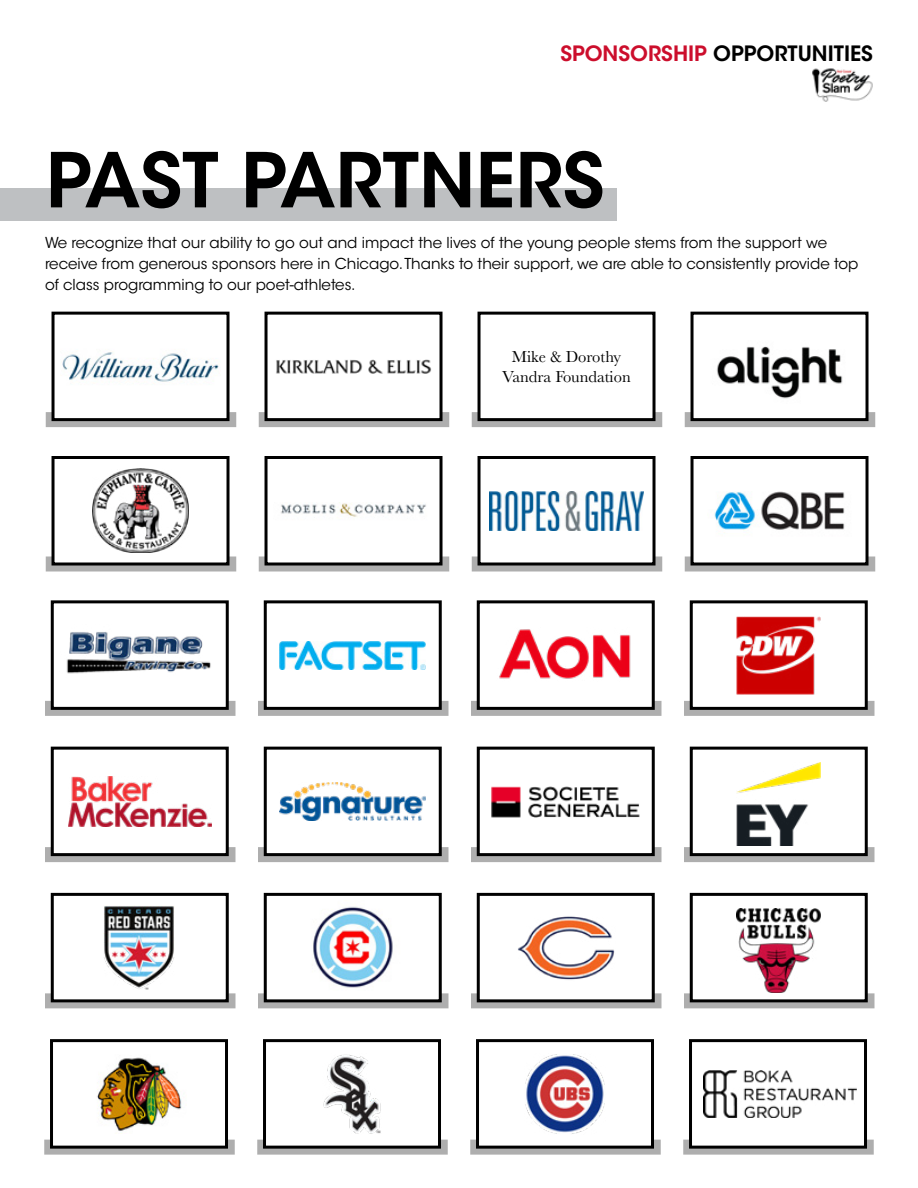
<style>
.page{position:relative;width:918px;height:1188px;background:#fff}
.page>*{position:absolute;margin:0;border:0;box-sizing:border-box;transform-origin:0 0}
.t1{font:600 75px "ITC Avant Garde Std";color:#000}
.t2{font:600 21px "ITC Avant Garde Std";color:#000}
.t3{font:16.5px/19.8px "Baskerville";color:#000;text-align:center}
.t4{font:15px/21px "ITC Avant Garde Std";color:#000}
.s1{color:#cc0e2c}
</style>
<div class="page">
<div style="left:0;top:188px;width:616px;height:33px;background:#bec0c2"></div>
<img style="left:812px;top:68px;width:61px;height:34px">
<svg style="left:46px;top:412px;width:190px;height:15px"></svg>
<div style="left:53px;top:313px;width:175px;height:107px;background:#fff"></div>
<img style="left:62px;top:352px;width:157px;height:30px">
<div style="left:52px;top:312px;width:178px;height:109px;border:3px solid #000"></div>
<svg style="left:259px;top:412px;width:190px;height:15px"></svg>
<div style="left:266px;top:313px;width:175px;height:107px;background:#fff"></div>
<img style="left:276px;top:359px;width:156px;height:15px">
<div style="left:265px;top:312px;width:178px;height:109px;border:3px solid #000"></div>
<svg style="left:472px;top:412px;width:190px;height:15px"></svg>
<div style="left:478px;top:312px;width:178px;height:109px;background:#fff;border:3px solid #000"></div>
<svg style="left:685px;top:412px;width:190px;height:15px"></svg>
<img style="left:695px;top:346px;width:170px;height:71px">
<div style="left:691px;top:312px;width:178px;height:109px;border:3px solid #000"></div>
<div style="left:46px;top:556px;width:190px;height:16px;background:#aeaeae"></div>
<div style="left:53px;top:458px;width:175px;height:106px;background:#fff"></div>
<img style="left:93px;top:469px;width:95px;height:84px">
<div style="left:52px;top:456px;width:178px;height:110px;border:3px solid #000"></div>
<div style="left:259px;top:556px;width:190px;height:16px;background:#aeaeae"></div>
<div style="left:266px;top:458px;width:175px;height:106px;background:#fff"></div>
<img style="left:281px;top:502px;width:145px;height:16px">
<div style="left:265px;top:456px;width:178px;height:110px;border:3px solid #000"></div>
<div style="left:472px;top:556px;width:190px;height:16px;background:#aeaeae"></div>
<div style="left:479px;top:458px;width:175px;height:106px;background:#fff"></div>
<img style="left:490px;top:491px;width:153px;height:39px">
<div style="left:478px;top:456px;width:178px;height:110px;border:3px solid #000"></div>
<div style="left:685px;top:556px;width:190px;height:16px;background:#aeaeae"></div>
<div style="left:692px;top:458px;width:175px;height:106px;background:#fff"></div>
<img style="left:714px;top:491px;width:131px;height:42px">
<div style="left:691px;top:456px;width:178px;height:110px;border:3px solid #000"></div>
<div style="left:45px;top:701px;width:191px;height:15px;background:#aeaeae"></div>
<div style="left:52px;top:602px;width:175px;height:106px;background:#fff"></div>
<img style="left:66px;top:632px;width:145px;height:42px">
<div style="left:51px;top:600px;width:178px;height:110px;border:3px solid #000"></div>
<div style="left:258px;top:701px;width:190px;height:15px;background:#aeaeae"></div>
<div style="left:265px;top:602px;width:175px;height:106px;background:#fff"></div>
<img style="left:280px;top:641px;width:146px;height:28px">
<div style="left:264px;top:600px;width:178px;height:110px;border:3px solid #000"></div>
<div style="left:471px;top:701px;width:191px;height:15px;background:#aeaeae"></div>
<div style="left:478px;top:602px;width:175px;height:106px;background:#fff"></div>
<img style="left:499px;top:629px;width:132px;height:50px">
<div style="left:477px;top:600px;width:178px;height:110px;border:3px solid #000"></div>
<div style="left:684px;top:701px;width:190px;height:15px;background:#aeaeae"></div>
<div style="left:691px;top:602px;width:175px;height:106px;background:#fff"></div>
<img style="left:737px;top:616px;width:84px;height:78px">
<div style="left:690px;top:600px;width:178px;height:110px;border:3px solid #000"></div>
<svg style="left:45px;top:847px;width:191px;height:15px"></svg>
<div style="left:52px;top:748px;width:175px;height:107px;background:#fff"></div>
<img style="left:68px;top:777px;width:143px;height:49px">
<div style="left:51px;top:747px;width:178px;height:109px;border:3px solid #000"></div>
<svg style="left:258px;top:847px;width:190px;height:15px"></svg>
<div style="left:265px;top:748px;width:175px;height:107px;background:#fff"></div>
<img style="left:280px;top:782px;width:146px;height:39px">
<div style="left:264px;top:747px;width:178px;height:109px;border:3px solid #000"></div>
<svg style="left:471px;top:847px;width:191px;height:15px"></svg>
<div style="left:478px;top:748px;width:175px;height:107px;background:#fff"></div>
<img style="left:491px;top:786px;width:148px;height:31px">
<div style="left:477px;top:747px;width:178px;height:109px;border:3px solid #000"></div>
<svg style="left:684px;top:847px;width:190px;height:15px"></svg>
<div style="left:691px;top:748px;width:175px;height:107px;background:#fff"></div>
<img style="left:737px;top:762px;width:84px;height:84px">
<div style="left:690px;top:747px;width:178px;height:109px;border:3px solid #000"></div>
<svg style="left:45px;top:993px;width:191px;height:15px"></svg>
<div style="left:52px;top:894px;width:175px;height:107px;background:#fff"></div>
<img style="left:104px;top:905px;width:70px;height:85px">
<div style="left:51px;top:893px;width:178px;height:109px;border:3px solid #000"></div>
<svg style="left:258px;top:993px;width:190px;height:15px"></svg>
<div style="left:265px;top:894px;width:175px;height:107px;background:#fff"></div>
<img style="left:313px;top:906px;width:80px;height:82px">
<div style="left:264px;top:893px;width:178px;height:109px;border:3px solid #000"></div>
<svg style="left:471px;top:993px;width:191px;height:15px"></svg>
<div style="left:478px;top:894px;width:175px;height:107px;background:#fff"></div>
<img style="left:518px;top:916px;width:97px;height:64px">
<div style="left:477px;top:893px;width:178px;height:109px;border:3px solid #000"></div>
<svg style="left:684px;top:993px;width:190px;height:15px"></svg>
<div style="left:691px;top:894px;width:175px;height:107px;background:#fff"></div>
<img style="left:737px;top:909px;width:84px;height:84px">
<div style="left:690px;top:893px;width:178px;height:109px;border:3px solid #000"></div>
<div style="left:44px;top:1140px;width:191px;height:15px;background:#aeaeae"></div>
<div style="left:52px;top:1041px;width:175px;height:106px;background:#fff"></div>
<img style="left:97px;top:1057px;width:85px;height:77px">
<div style="left:50px;top:1039px;width:178px;height:110px;border:3px solid #000"></div>
<div style="left:257px;top:1140px;width:191px;height:15px;background:#aeaeae"></div>
<div style="left:265px;top:1041px;width:175px;height:106px;background:#fff"></div>
<img style="left:323px;top:1054px;width:58px;height:80px">
<div style="left:263px;top:1039px;width:178px;height:110px;border:3px solid #000"></div>
<div style="left:470px;top:1140px;width:191px;height:15px;background:#aeaeae"></div>
<div style="left:478px;top:1041px;width:175px;height:106px;background:#fff"></div>
<img style="left:525px;top:1054px;width:80px;height:80px">
<div style="left:476px;top:1039px;width:178px;height:110px;border:3px solid #000"></div>
<div style="left:683px;top:1140px;width:191px;height:15px;background:#aeaeae"></div>
<div style="left:691px;top:1041px;width:175px;height:106px;background:#fff"></div>
<img style="left:704px;top:1070px;width:152px;height:48px">
<div style="left:689px;top:1039px;width:178px;height:110px;border:3px solid #000"></div>
<h2 class="t2" style="left:560px;top:40px;width:314px"><span class="s1">SPONSORSHIP</span> OPPORTUNITIES</h2>
<h1 class="t1" style="left:46px;top:133px;width:560px">PAST PARTNERS</h1>
<p class="t4" style="left:45px;top:232px;width:815px">We recognize that our ability to go out and impact the lives of the young people stems from the support we receive from generous sponsors here in Chicago. Thanks to their support, we are able to consistently provide top of class programming to our poet-athletes.</p>
<p class="t3" style="left:502px;top:347px;width:130px">Mike &amp; Dorothy<br>Vandra Foundation</p>
</div>
